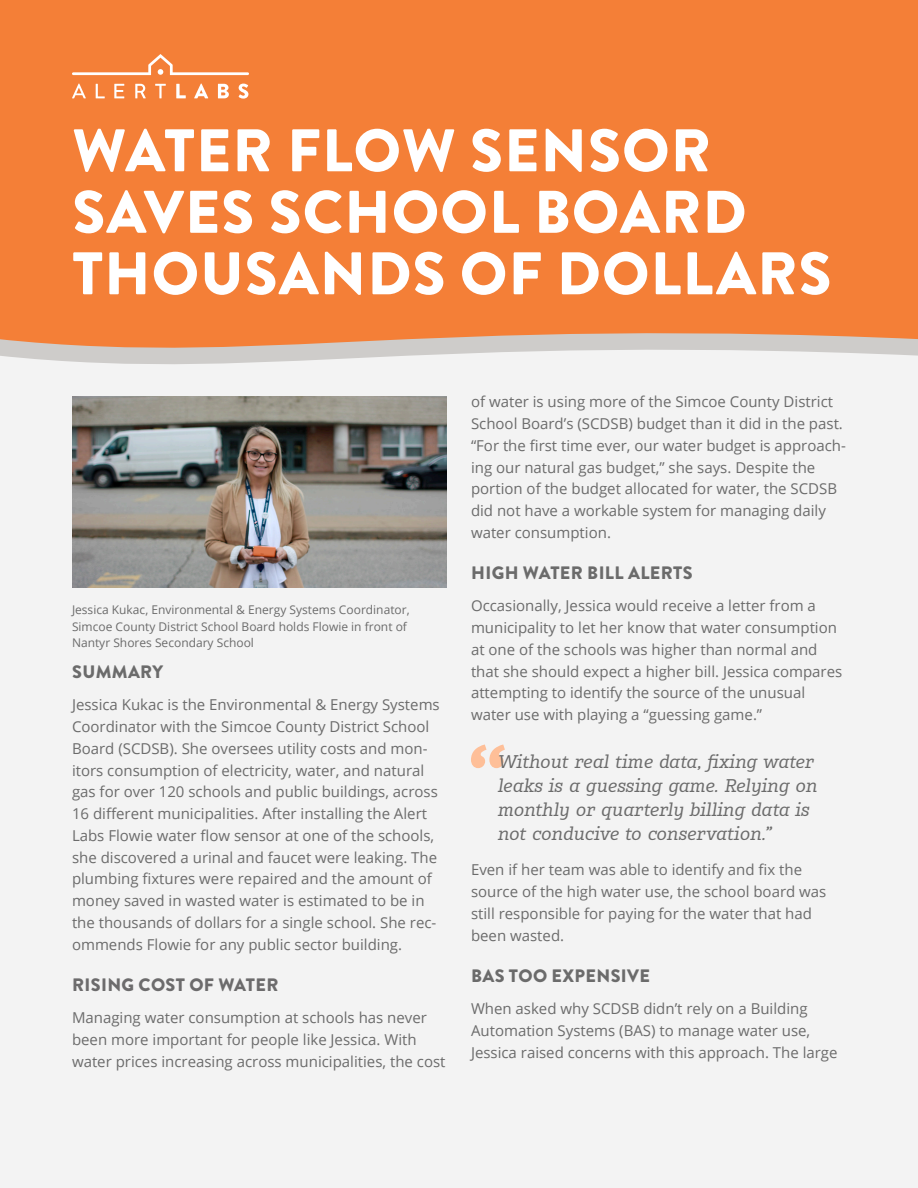
<style>
.page{position:relative;width:918px;height:1188px;background:#f3f3f3}
.page>*{position:absolute;margin:0;border:0;box-sizing:border-box;transform-origin:0 0}
.Pullquote{font:700 85.2px "Karbid Slab Pro";color:#febf98}
.Copy{font:900 60px/61.5px "Brandon Grotesque";letter-spacing:.02em;color:#fff}
.Pullquote-2{font:italic 18px/24px "Karbid Slab Pro";color:#6b6b6b}
.Subhead{font:900 18px "Brandon Grotesque";letter-spacing:.02em;color:#6b6b6b}
.Subhead-2{font:900 18px "Brandon Grotesque";letter-spacing:.02em;color:#6c6b6c}
.Copy-2{font:15px/21.8px "Open Sans";color:#6b6b6b}
.Stat_Label{font:12px/16.5px "Open Sans";color:#6b6b6b}
</style>
<div class="page">
<div style="left:0;top:0;width:918px;height:330px;background:#f47f37"></div>
<svg style="left:72px;top:84px;width:14px;height:14px"></svg>
<svg style="left:96px;top:84px;width:9px;height:14px"></svg>
<svg style="left:114px;top:84px;width:10px;height:14px"></svg>
<svg style="left:135px;top:84px;width:11px;height:14px"></svg>
<svg style="left:155px;top:84px;width:11px;height:14px"></svg>
<svg style="left:176px;top:84px;width:10px;height:14px"></svg>
<svg style="left:194px;top:84px;width:14px;height:14px"></svg>
<svg style="left:218px;top:84px;width:11px;height:14px"></svg>
<svg style="left:239px;top:84px;width:9px;height:15px"></svg>
<svg style="left:72px;top:54px;width:177px;height:21px"></svg>
<img style="left:72px;top:396px;width:375px;height:191px">
<svg style="left:0;top:330px;width:918px;height:34px"></svg>
<p class="Copy" style="left:72px;top:121px;width:761px">WATER FLOW SENSOR<br>SAVES SCHOOL BOARD<br>THOUSANDS OF DOLLARS</p>
<p class="Stat_Label" style="left:72px;top:601px;width:339px">Jessica Kukac, Environmental &amp; Energy Systems Coordinator,<br>Simcoe County District School Board holds Flowie in front of<br>Nantyr Shores Secondary School</p>
<p class="Subhead" style="left:72px;top:659px;width:93px">SUMMARY</p>
<p class="Copy-2" style="left:72px;top:694px;width:369px">Jessica Kukac is the Environmental &amp; Energy Systems Coordinator with the Simcoe County District School Board (SCDSB). She oversees utility costs and mon&shy;itors consumption of electricity, water, and natural gas for over 120 schools and public buildings, across 16 different municipalities. After installing the Alert Labs Flowie water flow sensor at one of the schools, she discovered a urinal and faucet were leaking. The plumbing fixtures were repaired and the amount of money saved in wasted water is estimated to be in the thousands of dollars for a single school. She rec&shy;ommends Flowie for any public sector building.</p>
<p class="Subhead-2" style="left:72px;top:972px;width:208px">RISING COST OF WATER</p>
<p class="Copy-2" style="left:72px;top:1006px;width:375px">Managing water consumption at schools has never been more important for people like Jessica. With water prices increasing across municipalities, the cost</p>
<p class="Copy-2" style="left:471px;top:391px;width:377px">of water is using more of the Simcoe County District School Board’s (SCDSB) budget than it did in the past. “For the first time ever, our water budget is approach&shy;ing our natural gas budget,” she says. Despite the portion of the budget allocated for water, the SCDSB did not have a workable system for managing daily water consumption.</p>
<p class="Subhead" style="left:471px;top:560px;width:223px">HIGH WATER BILL ALERTS</p>
<p class="Copy-2" style="left:471px;top:595px;width:373px">Occasionally, Jessica would receive a letter from a municipality to let her know that water consumption at one of the schools was higher than normal and that she should expect a higher bill. Jessica compares attempting to identify the source of the unusual water use with playing a “guessing game.”</p>
<p class="Pullquote" style="left:465px;top:721px;width:46px">“</p>
<p class="Pullquote-2" style="left:498px;top:749px;width:321px">Without real time data, fixing water leaks is a guessing game. Relying on monthly or quarterly billing data is not conducive to conservation.”</p>
<p class="Copy-2" style="left:471px;top:859px;width:357px">Even if her team was able to identify and fix the source of the high water use, the school board was still responsible for paying for the water that had been wasted.</p>
<p class="Subhead" style="left:471px;top:963px;width:180px">BAS TOO EXPENSIVE</p>
<p class="Copy-2" style="left:471px;top:998px;width:368px">When asked why SCDSB didn’t rely on a Building<br>Automation Systems (BAS) to manage water use,<br>Jessica raised concerns with this approach. The large</p>
</div>
